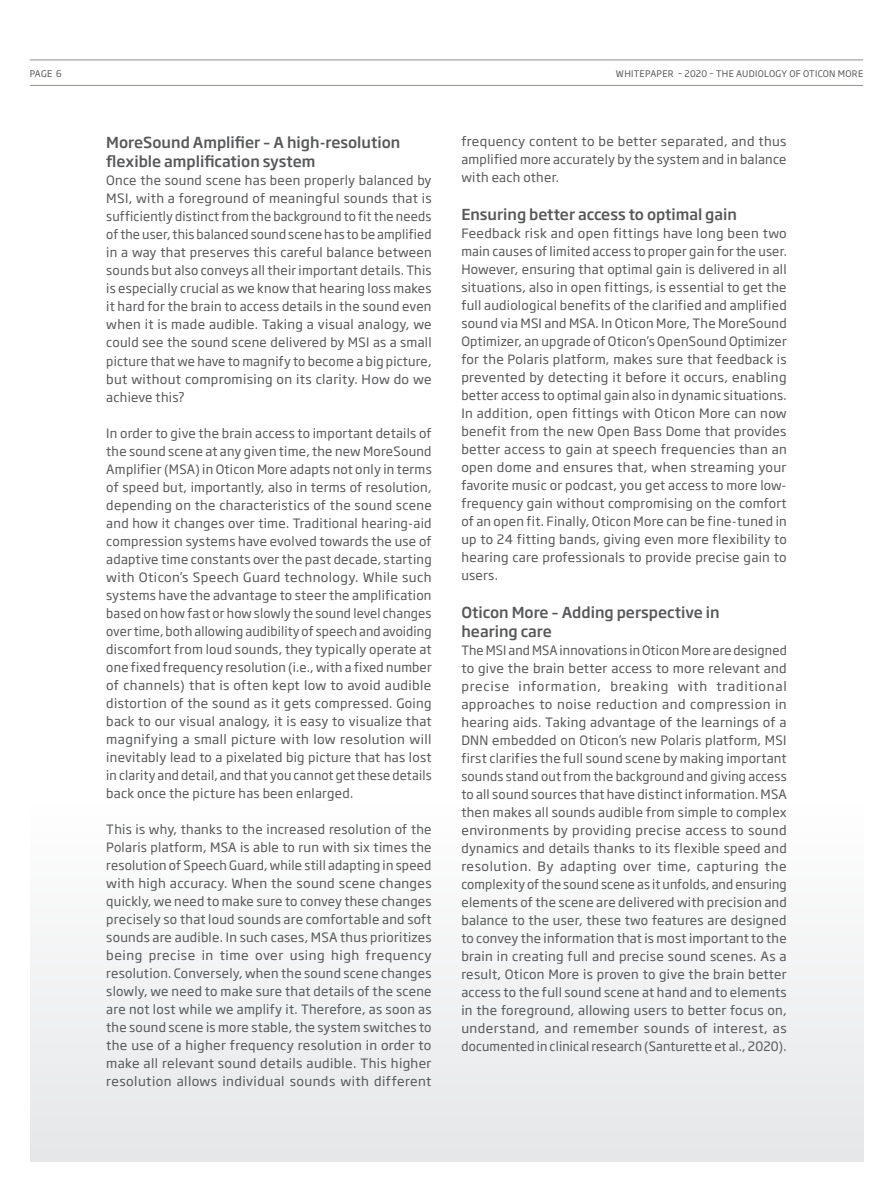
<style>
.page{position:relative;width:893px;height:1191px;background:#fff}
.page>*{position:absolute;margin:0;border:0;box-sizing:border-box;transform-origin:0 0}
.t1{font:500 15px/19.5px "Soho Gothic Pro";color:#57585a}
.t2{font:12.75px/18px "Soho Gothic Pro";letter-spacing:.02em;color:#57585a;text-align:justify}
.t3{font:9px "Soho Gothic Pro";letter-spacing:.035em;color:#57585a}
</style>
<div class="page">
<div style="left:30px;top:804px;width:833px;height:357px;background:#f2f2f3"></div>
<hr style="left:30px;top:85px;width:833px;height:1px;background:#928e8b">
<hr style="left:30px;top:60px;width:833px;height:1px;background:#928e8b">
<p class="t3" style="left:30px;top:66px;width:34px">PAGE 6</p>
<p class="t3" style="left:616px;top:66px;width:249px">WHITEPAPER – 2020 – THE AUDIOLOGY OF OTICON MORE</p>
<p class="t1" style="left:106px;top:132px;width:296px">MoreSound Amplifier – A high-resolution flexible amplification system</p>
<p class="t2" style="left:106px;top:171px;width:327px">Once the sound scene has been properly balanced by MSI, with a foreground of meaningful sounds that is sufficiently distinct from the background to fit the needs of the user, this balanced sound scene has to be amplified in a way that preserves this careful balance between sounds but also conveys all their important details. This is especially crucial as we know that hearing loss makes it hard for the brain to access details in the sound even when it is made audible. Taking a visual analogy, we could see the sound scene delivered by MSI as a small picture that we have to magnify to become a big picture, but without compromising on its clarity. How do we achieve this?</p>
<p class="t2" style="left:106px;top:423px;width:327px">In order to give the brain access to important details of the sound scene at any given time, the new MoreSound Amplifier (MSA) in Oticon More adapts not only in terms of speed but, importantly, also in terms of resolution, depending on the characteristics of the sound scene and how it changes over time. Traditional hearing-aid compression systems have evolved towards the use of adaptive time constants over the past decade, starting with Oticon’s Speech Guard technology. While such systems have the advantage to steer the amplification based on how fast or how slowly the sound level changes over time, both allowing audibility of speech and avoiding discomfort from loud sounds, they typically operate at one fixed frequency resolution (i.e., with a fixed number of channels) that is often kept low to avoid audible distortion of the sound as it gets compressed. Going back to our visual analogy, it is easy to visualize that magnifying a small picture with low resolution will inevitably lead to a pixelated big picture that has lost in clarity and detail, and that you cannot get these details back once the picture has been enlarged.</p>
<p class="t2" style="left:106px;top:819px;width:327px">This is why, thanks to the increased resolution of the Polaris platform, MSA is able to run with six times the resolution of Speech Guard, while still adapting in speed with high accuracy. When the sound scene changes quickly, we need to make sure to convey these changes precisely so that loud sounds are comfortable and soft sounds are audible. In such cases, MSA thus prioritizes being precise in time over using high frequency resolution. Conversely, when the sound scene changes slowly, we need to make sure that details of the scene are not lost while we amplify it. Therefore, as soon as the sound scene is more stable, the system switches to the use of a higher frequency resolution in order to make all relevant sound details audible. This higher resolution allows individual sounds with different</p>
<p class="t2" style="left:461px;top:132px;width:327px">frequency content to be better separated, and thus amplified more accurately by the system and in balance with each other.</p>
<p class="t1" style="left:461px;top:204px;width:277px">Ensuring better access to optimal gain</p>
<p class="t2" style="left:461px;top:223px;width:327px">Feedback risk and open fittings have long been two main causes of limited access to proper gain for the user.<br>However, ensuring that optimal gain is delivered in all situations, also in open fittings, is essential to get the full audiological benefits of the clarified and amplified sound via MSI and MSA. In Oticon More, The MoreSound Optimizer, an upgrade of Oticon’s OpenSound Optimizer for the Polaris platform, makes sure that feedback is prevented by detecting it before it occurs, enabling better access to optimal gain also in dynamic situations.<br>In addition, open fittings with Oticon More can now benefit from the new Open Bass Dome that provides better access to gain at speech frequencies than an open dome and ensures that, when streaming your favorite music or podcast, you get access to more low&shy;frequency gain without compromising on the comfort of an open fit. Finally, Oticon More can be fine-tuned in up to 24 fitting bands, giving even more flexibility to hearing care professionals to provide precise gain to users.</p>
<p class="t1" style="left:461px;top:601px;width:260px">Oticon More – Adding perspective in hearing care</p>
<p class="t2" style="left:461px;top:641px;width:327px">The MSI and MSA innovations in Oticon More are designed to give the brain better access to more relevant and precise information, breaking with traditional approaches to noise reduction and compression in hearing aids. Taking advantage of the learnings of a DNN embedded on Oticon’s new Polaris platform, MSI first clarifies the full sound scene by making important sounds stand out from the background and giving access to all sound sources that have distinct information. MSA then makes all sounds audible from simple to complex environments by providing precise access to sound dynamics and details thanks to its flexible speed and resolution. By adapting over time, capturing the complexity of the sound scene as it unfolds, and ensuring elements of the scene are delivered with precision and balance to the user, these two features are designed to convey the information that is most important to the brain in creating full and precise sound scenes. As a result, Oticon More is proven to give the brain better access to the full sound scene at hand and to elements in the foreground, allowing users to better focus on, understand, and remember sounds of interest, as documented in clinical research (Santurette et al., 2020).</p>
</div>
